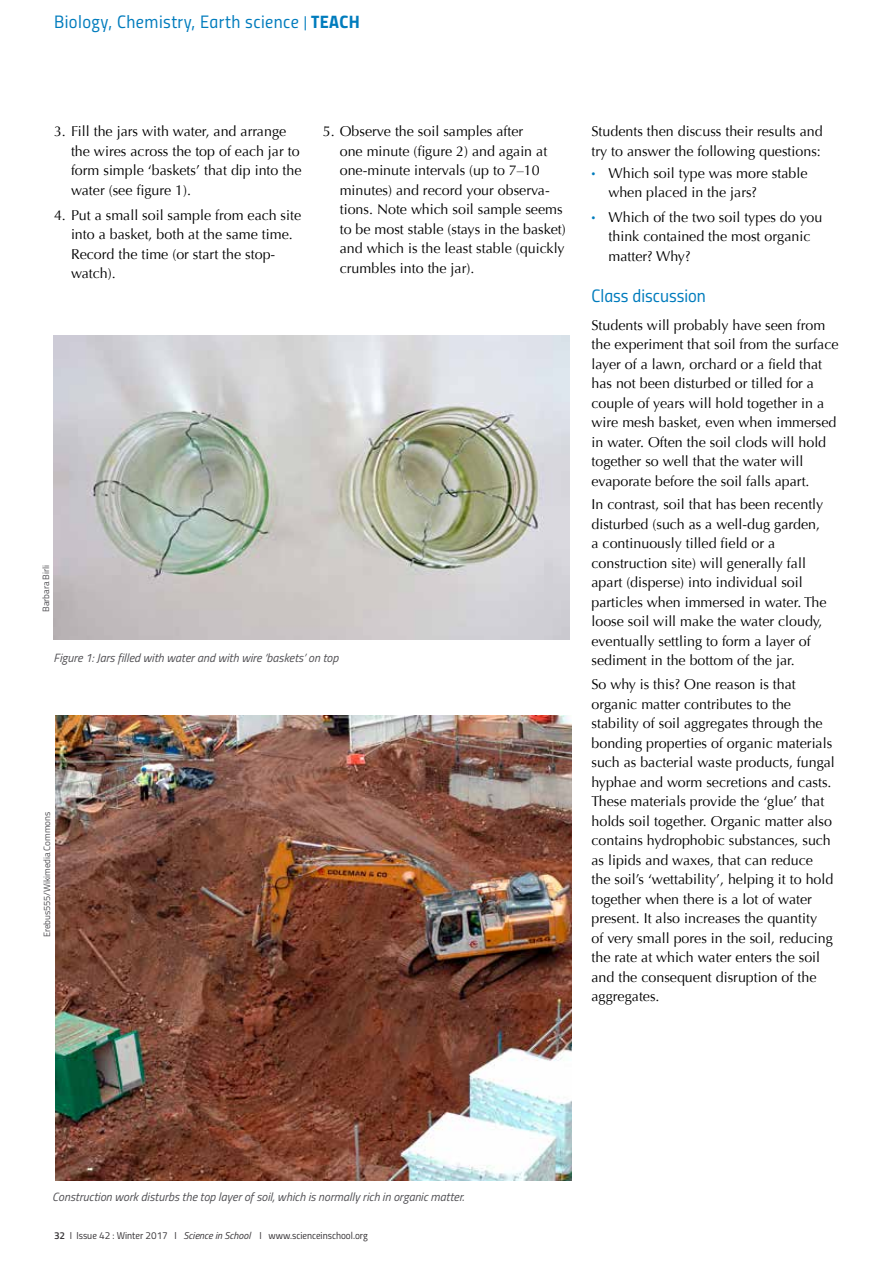
<style>
.page{position:relative;width:893px;height:1263px;background:#fff}
.page>*{position:absolute;margin:0;border:0;box-sizing:border-box;transform-origin:0 0}
.t1{font:18px "Titillium Regular Upright";letter-spacing:.025em;color:#007cbd}
.t2{font:18px "Titillium Regular Upright";color:#007cbd}
.t3{font:14.25px/19.5px "Optima";color:#000}
.t4{font:italic 12px "Titillium Web";color:#504f53}
.t5{font:10.05px "Titillium Regular Upright";color:#373437}
.t6{font:9.15px "Titillium Web";letter-spacing:-.01em;color:#504f53}
.s1{font-size:15px}
.s2{font-family:"Titillium Bold Upright"}
.s3{font-weight:900;font-size:13.5px;color:#007cbd}
.s4{font-family:"Titillium Semibold Upright"}
.s5{font-family:"Titillium Web";font-style:italic}
</style>
<div class="page">
<img style="left:55px;top:715px;width:517px;height:465px">
<img style="left:54px;top:335px;width:516px;height:304px">
<p class="t1" style="left:54px;top:9px;width:307px">Biology, Chemistry, Earth science <span class="s1">|</span> <span class="s2">TEACH</span></p>
<p class="t3" style="left:340px;top:122px;width:228px;text-indent:-17px">5. Observe the soil samples after<br>one minute (figure 2) and again at one-minute intervals (up to 7–10 minutes) and record your observa&shy;tions. Note which soil sample seems to be most stable (stays in the basket) and which is the least stable (quickly crumbles into the jar).</p>
<p class="t3" style="left:591px;top:122px;width:233px">Students then discuss their results and try to answer the following questions:</p>
<p class="t3" style="left:71px;top:122px;width:232px;text-indent:-17px">3. Fill the jars with water, and arrange the wires across the top of each jar to form simple ‘baskets’ that dip into the water (see figure 1).</p>
<p class="t3" style="left:71px;top:205px;width:232px;text-indent:-17px">4. Put a small soil sample from each site into a basket, both at the same time.<br>Record the time (or start the stop&shy;watch).</p>
<p class="t3" style="left:608px;top:163px;width:201px;text-indent:-17px"><span class="s3">·</span> Which soil type was more stable when placed in the jars?</p>
<p class="t3" style="left:608px;top:207px;width:215px;text-indent:-17px"><span class="s3">·</span> Which of the two soil types do you think contained the most organic matter? Why?</p>
<p class="t2" style="left:591px;top:282px;width:116px">Class discussion</p>
<p class="t3" style="left:591px;top:315px;width:249px">Students will probably have seen from the experiment that soil from the surface layer of a lawn, orchard or a field that has not been disturbed or tilled for a couple of years will hold together in a wire mesh basket, even when immersed in water. Often the soil clods will hold together so well that the water will evaporate before the soil falls apart.</p>
<p class="t3" style="left:591px;top:495px;width:237px">In contrast, soil that has been recently disturbed (such as a well-dug garden, a continuously tilled field or a construction site) will generally fall apart (disperse) into individual soil particles when immersed in water. The loose soil will make the water cloudy, eventually settling to form a layer of sediment in the bottom of the jar.</p>
<p class="t3" style="left:591px;top:675px;width:245px">So why is this? One reason is that organic matter contributes to the stability of soil aggregates through the bonding properties of organic materials such as bacterial waste products, fungal hyphae and worm secretions and casts.<br>These materials provide the ‘glue’ that holds soil together. Organic matter also contains hydrophobic substances, such as lipids and waxes, that can reduce the soil’s ‘wettability’, helping it to hold together when there is a lot of water present. It also increases the quantity<br>of very small pores in the soil, reducing the rate at which water enters the soil and the consequent disruption of the aggregates.</p>
<p class="t6" style="left:39px;top:612px;width:48px;rotate:-90deg">Barbara Birli</p>
<p class="t4" style="left:54px;top:648px;width:286px">Figure 1: Jars filled with water and with wire ‘baskets’ on top</p>
<p class="t6" style="left:40px;top:937px;width:127px;rotate:-90deg">Erebus555/Wikimedia Commons</p>
<p class="t4" style="left:52px;top:1187px;width:413px">Construction work disturbs the top layer of soil, which is normally rich in organic matter.</p>
<p class="t5" style="left:54px;top:1228px;width:315px"><span class="s4">32</span> I Issue 42 : Winter 2017 I <span class="s5">Science in School</span> I www.scienceinschool.org</p>
</div>
